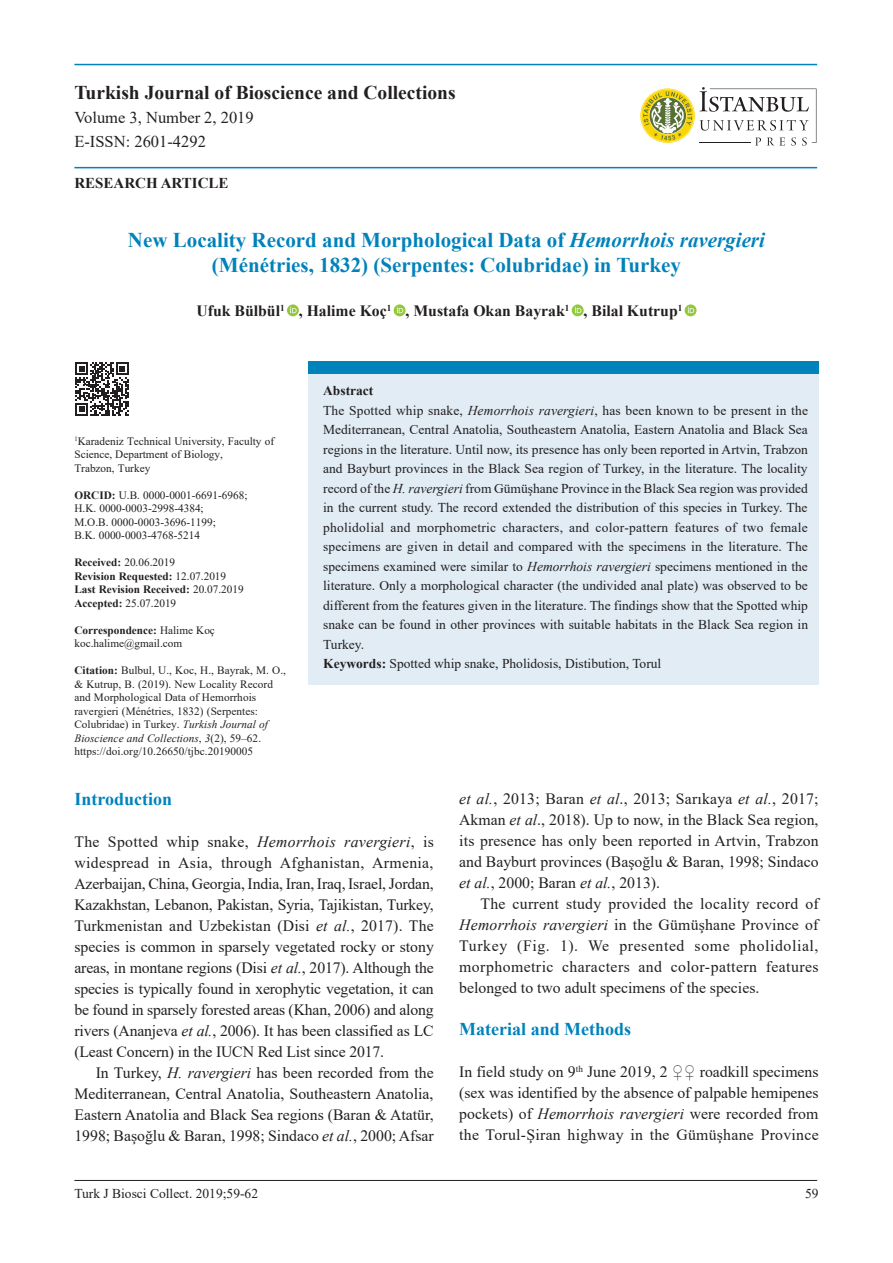
<style>
.page{position:relative;width:893px;height:1263px;background:#fff}
.page>*{position:absolute;margin:0;border:0;box-sizing:border-box;transform-origin:0 0}
.t1{font:700 21px/25.2px "Times New Roman";color:#0082bb;text-align:center}
.t2{font:700 19.5px "Times New Roman";color:#231f20}
.t3{font:700 18px "Times New Roman";color:#0082bb}
.t4{font:16.5px/24px "Times New Roman";color:#231f20}
.t5{font:15.75px/21px "Times New Roman";color:#231f20;text-align:justify}
.t6{font:700 15.75px "Times New Roman";color:#231f20}
.t7{font:700 15px "Times New Roman";color:#231f20}
.t8{font:13.5px/19.5px "Times New Roman";color:#231f20}
.t9{font:11.25px/13.5px "Times New Roman";letter-spacing:.005em;color:#231f20}
.t10{font:700 11.25px/13.5px "Times New Roman";color:#231f20}
.s1{font-style:italic}
.s2{font-weight:700}
.s3{font-weight:400}
</style>
<div class="page">
<hr style="left:74px;top:1180px;width:743px;height:1px;background:#231f20">
<svg style="left:640px;top:87px;width:176px;height:59px"></svg>
<svg style="left:287px;top:304px;width:12px;height:12px"></svg>
<svg style="left:290px;top:307px;width:7px;height:6px"></svg>
<svg style="left:394px;top:304px;width:12px;height:12px"></svg>
<svg style="left:397px;top:307px;width:6px;height:6px"></svg>
<svg style="left:572px;top:304px;width:12px;height:12px"></svg>
<svg style="left:575px;top:307px;width:6px;height:6px"></svg>
<svg style="left:685px;top:304px;width:11px;height:12px"></svg>
<svg style="left:688px;top:307px;width:6px;height:6px"></svg>
<div style="left:308px;top:361px;width:511px;height:324px;background:#e1ecf5"></div>
<div style="left:308px;top:361px;width:511px;height:13px;background:#0082bb"></div>
<hr style="left:74px;top:64px;width:743px;height:1px;background:#0082bb">
<hr style="left:74px;top:167px;width:743px;height:1px;background:#0082bb">
<svg style="left:75px;top:362px;width:54px;height:54px"></svg>
<p class="t2" style="left:74px;top:79px;width:383px">Turkish Journal of Bioscience and Collections</p>
<p class="t4" style="left:74px;top:105px;width:181px">Volume 3, Number 2, 2019<br>E-ISSN: 2601-4292</p>
<p class="t7" style="left:74px;top:172px;width:156px">RESEARCH ARTICLE</p>
<h1 class="t1" style="left:128px;top:227px;width:638px">New Locality Record and Morphological Data of <span class="s1">Hemorrhois ravergieri </span>(Ménétries, 1832) (Serpentes: Colubridae) in Turkey</h1>
<p class="t6" style="left:196px;top:300px;width:487px">Ufuk Bülbül<sup>1</sup> , Halime Koç<sup>1</sup> , Mustafa Okan Bayrak<sup>1</sup> , Bilal Kutrup<sup>1</sup></p>
<p class="t9" style="left:74px;top:434px;width:201px"><sup>1</sup>Karadeniz Technical University, Faculty of<br>Science, Department of Biology,<br>Trabzon, Turkey</p>
<p class="t9" style="left:74px;top:488px;width:175px"><span class="s2">ORCID:</span> U.B. 0000-0001-6691-6968;<br>H.K. 0000-0003-2998-4384;<br>M.O.B. 0000-0003-3696-1199;<br>B.K. 0000-0003-4768-5214</p>
<p class="t10" style="left:74px;top:555px;width:171px">Received: <span class="s3">20.06.2019<br></span>Revision Requested: <span class="s3">12.07.2019<br></span>Last Revision Received: <span class="s3">20.07.2019<br></span>Accepted: <span class="s3">25.07.2019</span></p>
<p class="t9" style="left:74px;top:623px;width:142px"><span class="s2">Correspondence:</span> Halime Koç koc.halime@gmail.com</p>
<p class="t9" style="left:74px;top:663px;width:213px"><span class="s2">Citation:</span> Bulbul, U., Koc, H., Bayrak, M. O., &amp; Kutrup, B. (2019). New Locality Record and Morphological Data of Hemorrhois ravergieri (Ménétries, 1832) (Serpentes:<br>Colubridae) in Turkey. <span class="s1">Turkish Journal of Bioscience and Collections</span>, <span class="s1">3</span>(2), 59–62. https://doi.org/10.26650/tjbc.20190005</p>
<p class="t8" style="left:323px;top:380px;width:486px"><span class="s2">Abstract<br></span>The Spotted whip snake, <span class="s1">Hemorrhois ravergieri</span>, has been known to be present in the Mediterranean, Central Anatolia, Southeastern Anatolia, Eastern Anatolia and Black Sea regions in the literature. Until now, its presence has only been reported in Artvin, Trabzon and Bayburt provinces in the Black Sea region of Turkey, in the literature. The locality record of the <span class="s1">H. ravergieri</span> from Gümüşhane Province in the Black Sea region was provided in the current study. The record extended the distribution of this species in Turkey. The pholidolial and morphometric characters, and color-pattern features of two female specimens are given in detail and compared with the specimens in the literature. The specimens examined were similar to <span class="s1">Hemorrhois ravergieri</span> specimens mentioned in the literature. Only a morphological character (the undivided anal plate) was observed to be different from the features given in the literature. The findings show that the Spotted whip snake can be found in other provinces with suitable habitats in the Black Sea region in Turkey.<br><span class="s2">Keywords:</span> Spotted whip snake, Pholidosis, Distibution, Torul</p>
<p class="t3" style="left:74px;top:786px;width:99px">Introduction</p>
<p class="t5" style="left:74px;top:831px;width:361px">The Spotted whip snake, <span class="s1">Hemorrhois ravergieri</span>, is widespread in Asia, through Afghanistan, Armenia, Azerbaijan, China, Georgia, India, Iran, Iraq, Israel, Jordan, Kazakhstan, Lebanon, Pakistan, Syria, Tajikistan, Turkey, Turkmenistan and Uzbekistan (Disi <span class="s1">et al.</span>, 2017). The species is common in sparsely vegetated rocky or stony areas, in montane regions (Disi <span class="s1">et al.</span>, 2017). Although the species is typically found in xerophytic vegetation, it can be found in sparsely forested areas (Khan, 2006) and along rivers (Ananjeva <span class="s1">et al.</span>, 2006). It has been classified as LC (Least Concern) in the IUCN Red List since 2017.</p>
<p class="t5" style="left:74px;top:1062px;width:361px;text-indent:21px">In Turkey, <span class="s1">H. ravergieri</span> has been recorded from the Mediterranean, Central Anatolia, Southeastern Anatolia, Eastern Anatolia and Black Sea regions (Baran &amp; Atatür, 1998; Başoğlu &amp; Baran, 1998; Sindaco <span class="s1">et al.</span>, 2000; Afsar</p>
<p class="t5" style="left:459px;top:788px;width:361px"><span class="s1">et al.</span>, 2013; Baran <span class="s1">et al</span>., 2013; Sarıkaya <span class="s1">et al.</span>, 2017; Akman <span class="s1">et al</span>., 2018). Up to now, in the Black Sea region, its presence has only been reported in Artvin, Trabzon and Bayburt provinces (Başoğlu &amp; Baran, 1998; Sindaco <span class="s1">et al.</span>, 2000; Baran <span class="s1">et al.</span>, 2013).</p>
<p class="t5" style="left:459px;top:893px;width:361px;text-indent:21px">The current study provided the locality record of <span class="s1">Hemorrhois ravergieri</span> in the Gümüşhane Province of Turkey (Fig. 1). We presented some pholidolial, morphometric characters and color-pattern features belonged to two adult specimens of the species.</p>
<p class="t3" style="left:459px;top:1016px;width:173px">Material and Methods</p>
<p class="t5" style="left:459px;top:1061px;width:361px">In field study on 9<sup>th</sup> June 2019, 2 ♀♀ roadkill specimens (sex was identified by the absence of palpable hemipenes pockets) of <span class="s1">Hemorrhois ravergieri</span> were recorded from the Torul-Şiran highway in the Gümüşhane Province</p>
<p class="t8" style="left:74px;top:1183px;width:185px">Turk J Biosci Collect. 2019;59-62</p>
<p class="t8" style="left:805px;top:1183px;width:15px">59</p>
</div>
